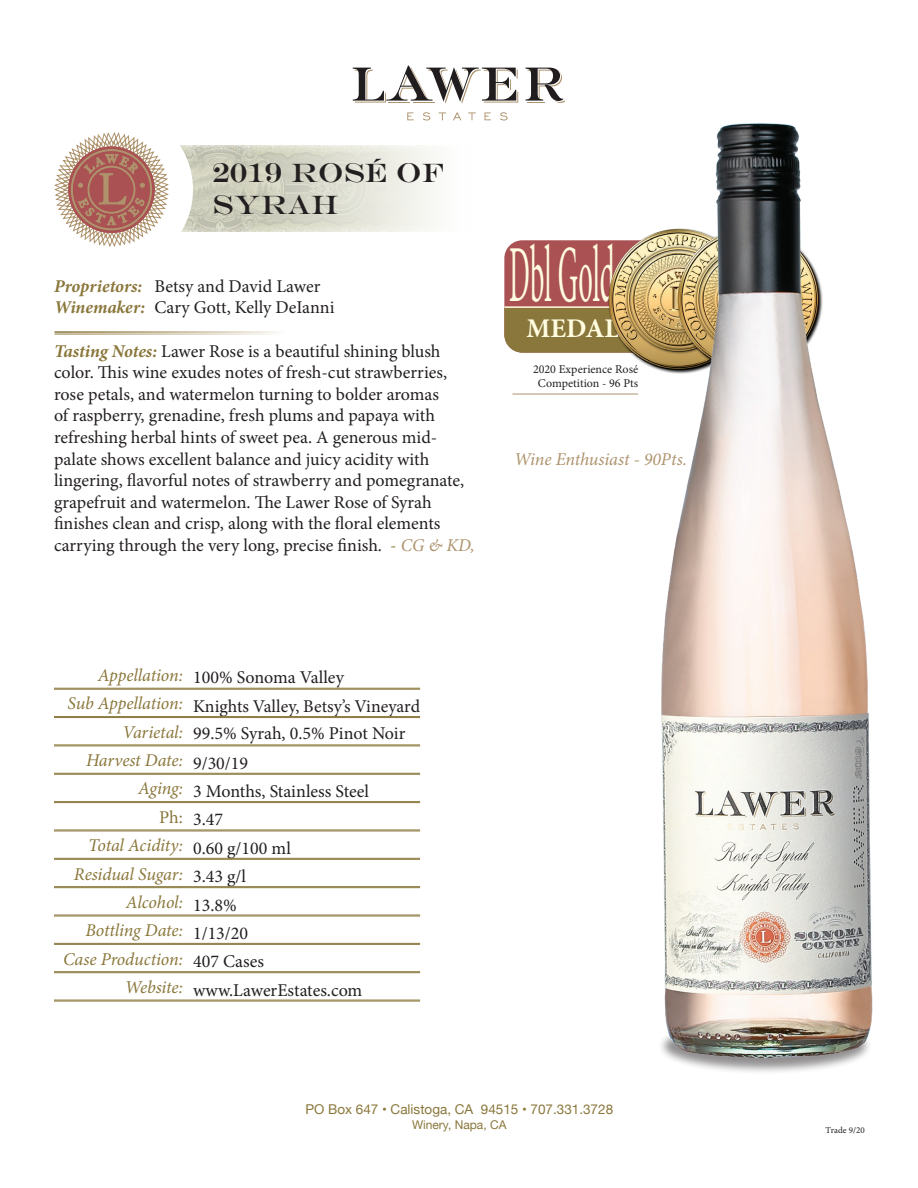
<style>
.page{position:relative;width:918px;height:1188px;background:#fff}
.page>*{position:absolute;margin:0;border:0;box-sizing:border-box;transform-origin:0 0}
.t1{font:81px "Minion Pro";color:#fffce0;scale:.35 1}
.t2{font:27px/32.4px "Engravers";color:#231f20}
.t3{font:700 27px "Minion Pro";color:#fffce0}
.t4{font:18px/21.6px "Minion Pro";color:#231f20}
.t5{font:italic 18px "Minion Pro";letter-spacing:-.01em;color:#8a773b}
.t6{font:italic 18px "Minion Pro";letter-spacing:-.01em;color:#ae936d}
.t7{font:13.5px "Helvetica Neue";color:#8a773b}
.t8{font:12px/14.4px "Minion Pro";color:#231f20;text-align:center}
.t9{font:12px "Helvetica Neue";color:#8a773b}
.t10{font:9px "Minion Pro";color:#231f20}
.s1{font-weight:700;font-style:italic;color:#8a773b}
.s2{color:#8a773b}
.s3{font-style:italic;color:#ae936d}
.s4{font-style:italic;color:#8a773b}
.s5{font-style:normal;color:#231f20}
</style>
<div class="page">
<svg style="left:54px;top:132px;width:381px;height:115px"></svg>
<svg style="left:407px;top:112px;width:7px;height:8px"></svg>
<svg style="left:423px;top:112px;width:7px;height:9px"></svg>
<svg style="left:439px;top:112px;width:7px;height:8px"></svg>
<svg style="left:453px;top:112px;width:8px;height:8px"></svg>
<svg style="left:468px;top:112px;width:8px;height:8px"></svg>
<svg style="left:485px;top:112px;width:6px;height:8px"></svg>
<svg style="left:500px;top:112px;width:8px;height:9px"></svg>
<svg style="left:353px;top:66px;width:165px;height:38px"></svg>
<svg style="left:526px;top:68px;width:39px;height:35px"></svg>
<svg style="left:504px;top:240px;width:91px;height:113px;background:#9e634d"></svg>
<hr style="left:504px;top:306px;width:206px;height:2px;background:#fffce0">
<img style="left:595px;top:240px;width:36px;height:114px">
<hr style="left:512px;top:394px;width:126px;height:1px;background:#ae936d">
<div style="left:658px;top:1017px;width:215px;height:58px;background:#231f20;opacity:.5"></div>
<img style="left:631px;top:123px;width:242px;height:941px">
<hr style="left:54px;top:688px;width:366px;height:1px;background:#8a773b">
<hr style="left:54px;top:689px;width:366px;height:1px;background:#8a773b">
<hr style="left:54px;top:716px;width:366px;height:1px;background:#8a773b">
<hr style="left:54px;top:717px;width:366px;height:1px;background:#8a773b">
<hr style="left:54px;top:745px;width:366px;height:1px;background:#8a773b">
<hr style="left:54px;top:746px;width:366px;height:1px;background:#8a773b">
<hr style="left:54px;top:773px;width:366px;height:1px;background:#8a773b">
<hr style="left:54px;top:774px;width:366px;height:1px;background:#8a773b">
<hr style="left:54px;top:801px;width:366px;height:1px;background:#8a773b">
<hr style="left:54px;top:802px;width:366px;height:1px;background:#8a773b">
<hr style="left:54px;top:830px;width:366px;height:1px;background:#8a773b">
<hr style="left:54px;top:831px;width:366px;height:1px;background:#8a773b">
<hr style="left:54px;top:858px;width:366px;height:1px;background:#8a773b">
<hr style="left:54px;top:859px;width:366px;height:1px;background:#8a773b">
<hr style="left:54px;top:886px;width:366px;height:1px;background:#8a773b">
<hr style="left:54px;top:887px;width:366px;height:1px;background:#8a773b">
<hr style="left:54px;top:915px;width:366px;height:1px;background:#8a773b">
<hr style="left:54px;top:916px;width:366px;height:1px;background:#8a773b">
<hr style="left:54px;top:943px;width:366px;height:1px;background:#8a773b">
<hr style="left:54px;top:944px;width:366px;height:1px;background:#8a773b">
<hr style="left:54px;top:971px;width:366px;height:1px;background:#8a773b">
<hr style="left:54px;top:972px;width:366px;height:1px;background:#8a773b">
<hr style="left:54px;top:1000px;width:366px;height:1px;background:#8a773b">
<hr style="left:54px;top:1001px;width:366px;height:1px;background:#8a773b">
<p class="t2" style="left:212px;top:156px;width:233px">2019 ROSÉ OF<br>SYRAH</p>
<p class="t4" style="left:54px;top:275px;width:282px"><span class="s1">Proprietors:</span> Betsy and David Lawer<br><span class="s1">Winemaker:</span> Cary Gott, Kelly DeIanni</p>
<p class="t4" style="left:54px;top:340px;width:422px"><span class="s1">Tasting Notes:</span> Lawer Rose is a beautiful shining blush color. This wine exudes notes of fresh-cut strawberries, rose petals, and watermelon turning to bolder aromas<br>of raspberry, grenadine, fresh plums and papaya with refreshing herbal hints of sweet pea. A generous mid&shy;palate shows excellent balance and juicy acidity with lingering, flavorful notes of strawberry and pomegranate, grapefruit and watermelon. The Lawer Rose of Syrah finishes clean and crisp, along with the floral elements carrying through the very long, precise finish. <span class="s2">-</span> <span class="s3">CG &amp; KD,</span></p>
<h1 class="t1" style="left:509px;top:220px;width:303px">Dbl Gold</h1>
<p class="t3" style="left:527px;top:309px;width:94px">MEDAL</p>
<p class="t8" style="left:533px;top:362px;width:107px">2020 Experience Rosé<br>Competition - 96 Pts</p>
<p class="t6" style="left:514px;top:446px;width:174px">Wine Enthusiast - 90Pts.</p>
<p class="t4" style="left:98px;top:667px;width:248px"><span class="s4">Appellation:</span> 100% Sonoma Valley</p>
<p class="t4" style="left:68px;top:695px;width:354px"><span class="s4">Sub Appellation:</span> Knights Valley, Betsy’s Vineyard</p>
<p class="t4" style="left:123px;top:722px;width:284px"><span class="s4">Varietal:</span> 99.5% Syrah, 0.5% Pinot Noir</p>
<p class="t5" style="left:86px;top:748px;width:164px">Harvest Date: <span class="s5">9/30/19</span></p>
<p class="t4" style="left:159px;top:777px;width:211px;line-height:28.5px;text-indent:-21px"><span class="s4">Aging:</span> 3 Months, Stainless Steel<br><span class="s2">Ph:</span> 3.47</p>
<p class="t5" style="left:88px;top:833px;width:204px">Total Acidity: <span class="s5">0.60 g/100 ml</span></p>
<p class="t5" style="left:74px;top:862px;width:174px">Residual Sugar: <span class="s5">3.43 g/l</span></p>
<p class="t5" style="left:126px;top:890px;width:112px">Alcohol: <span class="s5">13.8%</span></p>
<p class="t5" style="left:85px;top:918px;width:164px">Bottling Date: <span class="s5">1/13/20</span></p>
<p class="t5" style="left:63px;top:947px;width:203px">Case Production: <span class="s5">407 Cases</span></p>
<p class="t4" style="left:125px;top:979px;width:239px"><sup>Website:</sup> www.LawerEstates.com</p>
<p class="t7" style="left:305px;top:1100px;width:309px">PO Box 647 • Calistoga, CA 94515 • 707.331.3728</p>
<p class="t9" style="left:412px;top:1116px;width:96px">Winery, Napa, CA</p>
<p class="t10" style="left:825px;top:1124px;width:41px">Trade 9/20</p>
</div>
